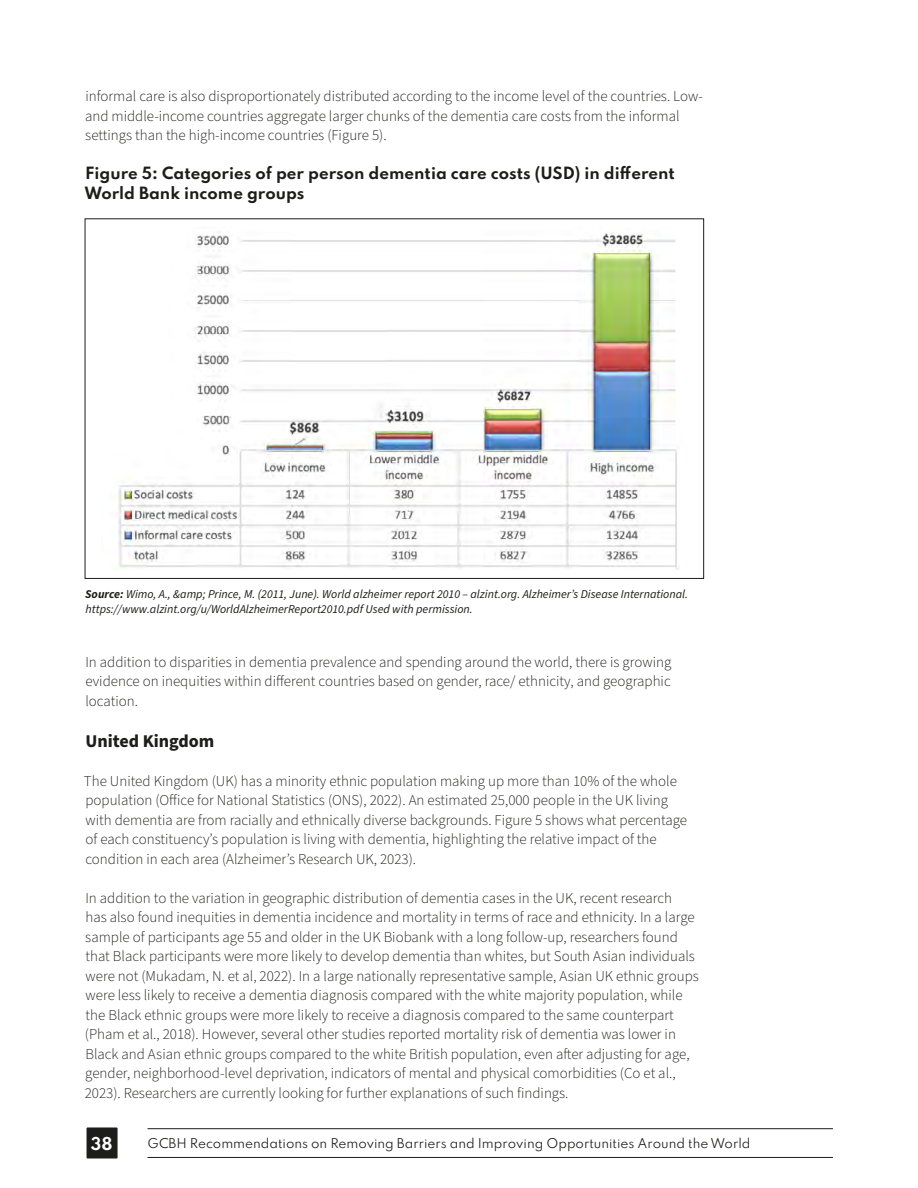
<style>
.page{position:relative;width:918px;height:1188px;background:#fff}
.page>*{position:absolute;margin:0;border:0;box-sizing:border-box;transform-origin:0 0}
.t1{font:700 18px "Source Sans Pro";color:#1d1d1b}
.t2{font:700 15.75px "Spartan";color:#fff}
.t3{font:300 15px/19.5px "Source Sans Pro";color:#1d1d1b}
.t4{font:700 15px/19.5px "Spartan";color:#1d1d1b}
.t5{font:italic 12px/15px "Source Sans Pro";color:#1d1d1b}
.t6{font:12px "Spartan";color:#1d1d1b}
.s1{font-weight:700}
</style>
<div class="page">
<img style="left:117px;top:232px;width:562px;height:338px">
<div style="left:86px;top:1127px;width:32px;height:32px;background:#1d1d1b"></div>
<div style="left:85px;top:1126px;width:34px;height:34px;border:2px solid #fff"></div>
<hr style="left:147px;top:1157px;width:686px;height:1px;background:#1d1d1b">
<hr style="left:147px;top:1128px;width:686px;height:1px;background:#1d1d1b">
<p class="t3" style="left:85px;top:87px;width:619px">informal care is also disproportionately distributed according to the income level of the countries. Low&shy;and middle-income countries aggregate larger chunks of the dementia care costs from the informal settings than the high-income countries (Figure 5).</p>
<p class="t4" style="left:85px;top:163px;width:592px">Figure 5: Categories of per person dementia care costs (USD) in different<br>World Bank income groups</p>
<p class="t5" style="left:85px;top:587px;width:604px"><span class="s1">Source:</span> Wimo, A., &amp;amp; Prince, M. (2011, June). World alzheimer report 2010 – alzint.org. Alzheimer’s Disease International. https://www.alzint.org/u/WorldAlzheimerReport2010.pdf Used with permission.</p>
<p class="t3" style="left:85px;top:652px;width:587px;text-align:justify">In addition to disparities in dementia prevalence and spending around the world, there is growing evidence on inequities within different countries based on gender, race/ ethnicity, and geographic location.</p>
<p class="t1" style="left:85px;top:729px;width:131px">United Kingdom</p>
<p class="t3" style="left:84px;top:772px;width:605px">The United Kingdom (UK) has a minority ethnic population making up more than 10% of the whole population (Office for National Statistics (ONS), 2022). An estimated 25,000 people in the UK living with dementia are from racially and ethnically diverse backgrounds. Figure 5 shows what percentage of each constituency’s population is living with dementia, highlighting the relative impact of the condition in each area (Alzheimer’s Research UK, 2023).</p>
<p class="t3" style="left:85px;top:889px;width:616px">In addition to the variation in geographic distribution of dementia cases in the UK, recent research<br>has also found inequities in dementia incidence and mortality in terms of race and ethnicity. In a large sample of participants age 55 and older in the UK Biobank with a long follow-up, researchers found that Black participants were more likely to develop dementia than whites, but South Asian individuals were not (Mukadam, N. et al, 2022). In a large nationally representative sample, Asian UK ethnic groups were less likely to receive a dementia diagnosis compared with the white majority population, while the Black ethnic groups were more likely to receive a diagnosis compared to the same counterpart (Pham et al., 2018). However, several other studies reported mortality risk of dementia was lower in Black and Asian ethnic groups compared to the white British population, even after adjusting for age, gender, neighborhood-level deprivation, indicators of mental and physical comorbidities (Co et al., 2023). Researchers are currently looking for further explanations of such findings.</p>
<p class="t2" style="left:91px;top:1131px;width:23px">38</p>
<p class="t6" style="left:148px;top:1134px;width:604px">GCBH Recommendations on Removing Barriers and Improving Opportunities Around the World</p>
</div>
